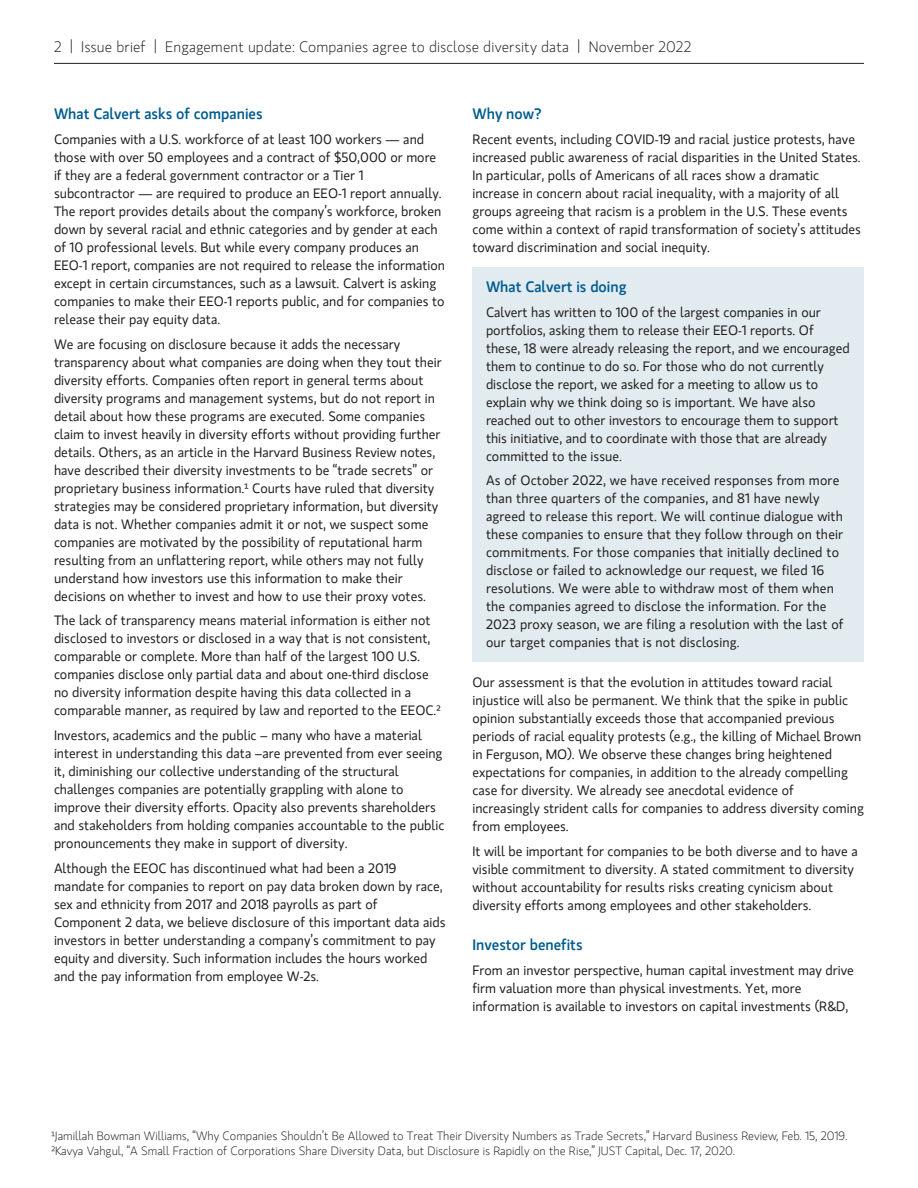
<style>
.page{position:relative;width:918px;height:1188px;background:#fff}
.page>*{position:absolute;margin:0;border:0;box-sizing:border-box;transform-origin:0 0}
.t1{font:300 15px "MS Gloriola II Std";letter-spacing:.005em;color:#231f20}
.Subhead__Aff_Color{font:500 15px "MS Gloriola II Std";color:#005c91}
.Body{font:13.5px/18px "MS Gloriola II Std";color:#231f20}
.Footnote{font:300 12px "MS Gloriola II Std";color:#231f20}
</style>
<div class="page">
<div style="left:472px;top:267px;width:392px;height:395px;background:#e2ebef"></div>
<hr style="left:54px;top:63px;width:810px;height:1px;background:#231f20">
<p class="t1" style="left:54px;top:37px;width:639px">2 | Issue brief | Engagement update: Companies agree to disclose diversity data | November 2022</p>
<p class="Subhead__Aff_Color" style="left:54px;top:104px;width:210px">What Calvert asks of companies</p>
<p class="Body" style="left:54px;top:130px;width:393px">Companies with a U.S. workforce of at least 100 workers — and those with over 50 employees and a contract of $50,000 or more if they are a federal government contractor or a Tier 1 subcontractor — are required to produce an EEO-1 report annually.<br>The report provides details about the company’s workforce, broken down by several racial and ethnic categories and by gender at each of 10 professional levels. But while every company produces an EEO-1 report, companies are not required to release the information except in certain circumstances, such as a lawsuit. Calvert is asking companies to make their EEO-1 reports public, and for companies to release their pay equity data.</p>
<p class="Body" style="left:54px;top:335px;width:389px">We are focusing on disclosure because it adds the necessary transparency about what companies are doing when they tout their diversity efforts. Companies often report in general terms about diversity programs and management systems, but do not report in detail about how these programs are executed. Some companies claim to invest heavily in diversity efforts without providing further details. Others, as an article in the Harvard Business Review notes, have described their diversity investments to be “trade secrets” or proprietary business information.¹ Courts have ruled that diversity strategies may be considered proprietary information, but diversity data is not. Whether companies admit it or not, we suspect some companies are motivated by the possibility of reputational harm resulting from an unflattering report, while others may not fully understand how investors use this information to make their decisions on whether to invest and how to use their proxy votes.</p>
<p class="Body" style="left:54px;top:611px;width:388px">The lack of transparency means material information is either not disclosed to investors or disclosed in a way that is not consistent, comparable or complete. More than half of the largest 100 U.S. companies disclose only partial data and about one-third disclose no diversity information despite having this data collected in a comparable manner, as required by law and reported to the EEOC.²</p>
<p class="Body" style="left:54px;top:726px;width:392px">Investors, academics and the public – many who have a material interest in understanding this data –are prevented from ever seeing it, diminishing our collective understanding of the structural challenges companies are potentially grappling with alone to improve their diversity efforts. Opacity also prevents shareholders and stakeholders from holding companies accountable to the public pronouncements they make in support of diversity.</p>
<p class="Body" style="left:54px;top:859px;width:393px">Although the EEOC has discontinued what had been a 2019 mandate for companies to report on pay data broken down by race, sex and ethnicity from 2017 and 2018 payrolls as part of Component 2 data, we believe disclosure of this important data aids investors in better understanding a company’s commitment to pay equity and diversity. Such information includes the hours worked and the pay information from employee W-2s.</p>
<p class="Subhead__Aff_Color" style="left:472px;top:104px;width:71px">Why now?</p>
<p class="Body" style="left:472px;top:130px;width:390px">Recent events, including COVID-19 and racial justice protests, have increased public awareness of racial disparities in the United States.<br>In particular, polls of Americans of all races show a dramatic increase in concern about racial inequality, with a majority of all groups agreeing that racism is a problem in the U.S. These events come within a context of rapid transformation of society’s attitudes toward discrimination and social inequity.</p>
<p class="Subhead__Aff_Color" style="left:486px;top:276px;width:142px">What Calvert is doing</p>
<p class="Body" style="left:486px;top:302px;width:365px">Calvert has written to 100 of the largest companies in our portfolios, asking them to release their EEO-1 reports. Of these, 18 were already releasing the report, and we encouraged them to continue to do so. For those who do not currently disclose the report, we asked for a meeting to allow us to explain why we think doing so is important. We have also reached out to other investors to encourage them to support this initiative, and to coordinate with those that are already committed to the issue.</p>
<p class="Body" style="left:486px;top:471px;width:359px">As of October 2022, we have received responses from more than three quarters of the companies, and 81 have newly agreed to release this report. We will continue dialogue with these companies to ensure that they follow through on their commitments. For those companies that initially declined to disclose or failed to acknowledge our request, we filed 16 resolutions. We were able to withdraw most of them when the companies agreed to disclose the information. For the 2023 proxy season, we are filing a resolution with the last of our target companies that is not disclosing.</p>
<p class="Body" style="left:472px;top:673px;width:393px">Our assessment is that the evolution in attitudes toward racial injustice will also be permanent. We think that the spike in public opinion substantially exceeds those that accompanied previous periods of racial equality protests (e.g., the killing of Michael Brown in Ferguson, MO). We observe these changes bring heightened expectations for companies, in addition to the already compelling case for diversity. We already see anecdotal evidence of increasingly strident calls for companies to address diversity coming from employees.</p>
<p class="Body" style="left:472px;top:842px;width:387px">It will be important for companies to be both diverse and to have a visible commitment to diversity. A stated commitment to diversity without accountability for results risks creating cynicism about diversity efforts among employees and other stakeholders.</p>
<p class="Subhead__Aff_Color" style="left:472px;top:934px;width:112px">Investor benefits</p>
<p class="Body" style="left:472px;top:961px;width:383px">From an investor perspective, human capital investment may drive firm valuation more than physical investments. Yet, more information is available to investors on capital investments (R&amp;D,</p>
<p class="Footnote" style="left:51px;top:1128px;width:798px">¹Jamillah Bowman Williams, “Why Companies Shouldn’t Be Allowed to Treat Their Diversity Numbers as Trade Secrets,” Harvard Business Review, Feb. 15, 2019.</p>
<p class="Footnote" style="left:51px;top:1143px;width:685px">²Kavya Vahgul, “A Small Fraction of Corporations Share Diversity Data, but Disclosure is Rapidly on the Rise,” JUST Capital, Dec. 17, 2020.</p>
</div>
